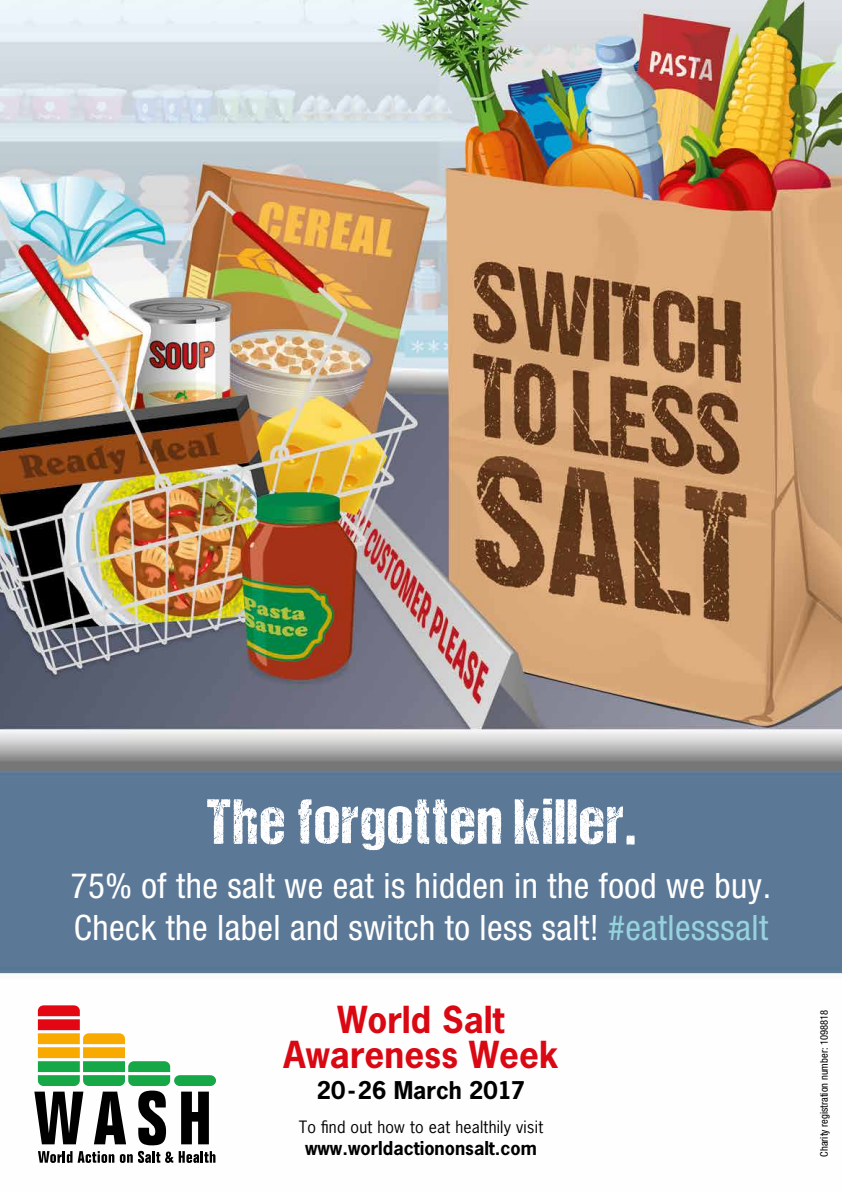
<style>
.page{position:relative;width:842px;height:1191px;background:#fff}
.page>*{position:absolute;margin:0;border:0;box-sizing:border-box;transform-origin:0 0}
.t1{font:64px "DCC Ash";letter-spacing:.025em;color:#fff}
.t2{font:condensed 35px/42px "Helvetica Neue";letter-spacing:.015em;color:#fff}
.t3{font:700 35px/35px "News Gothic Std";color:#d90812;text-align:center}
.t4{font:700 23px "News Gothic Std";color:#000}
.t5{font:700 18px "News Gothic Std";color:#000}
.t6{font:16px "News Gothic Std";letter-spacing:.015em;color:#000}
.t7{font:condensed 10.5px "Helvetica Neue";color:#000}
.s1{color:#96d3dd}
</style>
<div class="page">
<img style="left:0;top:0;width:842px;height:1163px">
<svg style="left:34px;top:1005px;width:182px;height:157px"></svg>
<h1 class="t1" style="left:206px;top:787px;width:431px">The forgotten killer.</h1>
<p class="t2" style="left:71px;top:864px;width:702px">75% of the salt we eat is hidden in the food we buy.<br>Check the label and switch to less salt! <span class="s1">#eatlesssalt</span></p>
<p class="t3" style="left:284px;top:1001px;width:276px">World Salt<br>Awareness Week</p>
<p class="t4" style="left:317px;top:1074px;width:210px">20-26 March 2017</p>
<p class="t6" style="left:299px;top:1116px;width:246px">To find out how to eat healthily visit</p>
<p class="t5" style="left:305px;top:1135px;width:233px">www.worldactiononsalt.com</p>
<p class="t7" style="left:818px;top:1156px;width:148px;rotate:-90deg">Charity registration number: 1098818</p>
</div>
